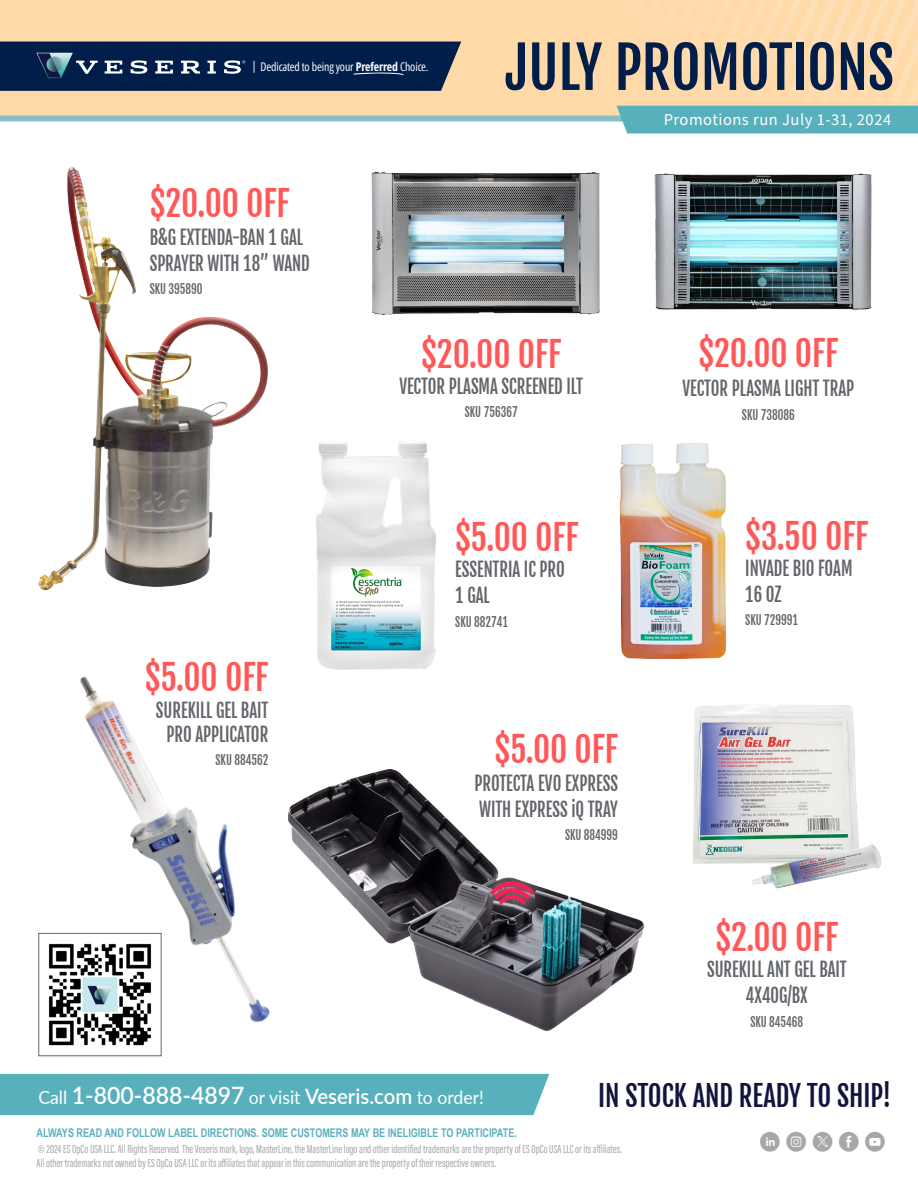
<style>
.page{position:relative;width:918px;height:1188px;background:#fff}
.page>*{position:absolute;margin:0;border:0;box-sizing:border-box;transform-origin:0 0}
.Description{font:57px "Fjalla One";color:#001e49}
.t1{font:34.5px "Fjalla One";color:#ff5859;scale:.96 1}
.Paragraph_Style_1{font:28.5px "Fjalla One";color:#12143d;scale:.93 1}
.Paragraph_Style_1-2{font:19.5px/26.4px "Fjalla One";color:#62656a;scale:.86 1}
.t2{font:19.5px "Social Media Circled";letter-spacing:.3em;color:#a7a7aa}
.t3{font:18.3px "Lato";color:#fff;scale:.96 1}
.Description-2{font:16.5px "Source Sans Pro";letter-spacing:.03em;color:#fff}
.Paragraph_Style_1-3{font:12.9px "Fjalla One";color:#62656a;scale:.86 1}
.t4{font:12px/13.5px "Acumin Pro Extra Cond";color:#a7a7aa}
.t5{font:700 12px "Arial Narrow";color:#59b0bd;scale:.92 1}
.t6{font:12px "Open Sans Condensed";letter-spacing:-.01em;color:#fff}
.s1{font-weight:700}
.s2{font-weight:600;font-size:24px}
.s3{font-weight:600;font-size:21.15px}
</style>
<div class="page">
<img style="left:322px;top:769px;width:323px;height:262px">
<img style="left:38px;top:167px;width:230px;height:423px">
<svg style="left:0;top:0;width:467px;height:122px;background:#f3d6aa"></svg>
<div style="left:0;top:1074px;width:549px;height:41px;background:#59b0bd"></div>
<svg style="left:0;top:42px;width:461px;height:49px;background:#122e54"></svg>
<svg style="left:467px;top:0;width:451px;height:134px;background:#e6d5b0"></svg>
<img style="left:371px;top:171px;width:229px;height:144px">
<img style="left:654px;top:173px;width:218px;height:137px">
<img style="left:316px;top:441px;width:120px;height:229px">
<img style="left:693px;top:704px;width:189px;height:185px">
<img style="left:46px;top:631px;width:276px;height:426px">
<img style="left:619px;top:443px;width:108px;height:216px">
<img style="left:46px;top:935px;width:114px;height:119px">
<div style="left:38px;top:933px;width:124px;height:123px;border:1px solid #62656a"></div>
<p class="t6" style="left:252px;top:58px;width:178px">| Dedicated to being your <span class="s1">Preferred</span> Choice.</p>
<p class="t1" style="left:150px;top:185px;width:147px">$20.00 OFF</p>
<p class="Paragraph_Style_1-2" style="left:150px;top:226px;width:188px;line-height:25.5px">B&amp;G EXTENDA-BAN 1 GAL<br>SPRAYER WITH 18” WAND</p>
<p class="Paragraph_Style_1-3" style="left:150px;top:282px;width:63px">SKU 395890</p>
<p class="Description" style="left:505px;top:37px;width:390px">JULY PROMOTIONS</p>
<p class="Description-2" style="left:664px;top:108px;width:229px">Promotions run July 1-31, 2024</p>
<p class="t1" style="left:145px;top:659px;width:130px">$5.00 OFF</p>
<p class="Paragraph_Style_1-2" style="left:156px;top:699px;width:132px;line-height:24px;text-align:center">SUREKILL GEL BAIT<br>PRO APPLICATOR</p>
<p class="Paragraph_Style_1-3" style="left:216px;top:753px;width:63px">SKU 884562</p>
<p class="t1" style="left:421px;top:336px;width:147px">$20.00 OFF</p>
<p class="Paragraph_Style_1-2" style="left:399px;top:374px;width:215px">VECTOR PLASMA SCREENED ILT</p>
<p class="Paragraph_Style_1-3" style="left:465px;top:405px;width:63px">SKU 756367</p>
<p class="t1" style="left:455px;top:519px;width:130px">$5.00 OFF</p>
<p class="Paragraph_Style_1-2" style="left:455px;top:557px;width:129px">ESSENTRIA IC PRO<br>1 GAL</p>
<p class="Paragraph_Style_1-3" style="left:455px;top:615px;width:63px">SKU 882741</p>
<p class="t1" style="left:495px;top:731px;width:130px">$5.00 OFF</p>
<p class="Paragraph_Style_1-2" style="left:475px;top:772px;width:168px;line-height:25.5px">PROTECTA EVO EXPRESS<br>WITH EXPRESS iQ TRAY</p>
<p class="Paragraph_Style_1-3" style="left:565px;top:828px;width:63px">SKU 884999</p>
<p class="t1" style="left:698px;top:335px;width:147px">$20.00 OFF</p>
<p class="Paragraph_Style_1-2" style="left:682px;top:376px;width:201px">VECTOR PLASMA LIGHT TRAP</p>
<p class="Paragraph_Style_1-3" style="left:742px;top:408px;width:63px">SKU 738086</p>
<p class="t1" style="left:745px;top:517px;width:130px">$3.50 OFF</p>
<p class="Paragraph_Style_1-2" style="left:745px;top:556px;width:126px">INVADE BIO FOAM<br>16 OZ</p>
<p class="Paragraph_Style_1-3" style="left:745px;top:613px;width:63px">SKU 729991</p>
<p class="t1" style="left:715px;top:919px;width:130px">$2.00 OFF</p>
<p class="Paragraph_Style_1-2" style="left:707px;top:957px;width:164px;text-align:center">SUREKILL ANT GEL BAIT<br>4X40G/BX</p>
<p class="Paragraph_Style_1-3" style="left:750px;top:1015px;width:63px">SKU 845468</p>
<p class="t3" style="left:38px;top:1084px;width:465px">Call <span class="s2">1-800-888-4897</span> or visit <span class="s3">Veseris.com</span> to order!</p>
<p class="Paragraph_Style_1" style="left:598px;top:1081px;width:317px">IN STOCK AND READY TO SHIP!</p>
<p class="t2" style="left:760px;top:1132px;width:127px">CQDEM</p>
<p class="t5" style="left:37px;top:1123px;width:524px">ALWAYS READ AND FOLLOW LABEL DIRECTIONS. SOME CUSTOMERS MAY BE INELIGIBLE TO PARTICIPATE.</p>
<p class="t4" style="left:37px;top:1142px;width:587px">© 2024 ES OpCo USA LLC. All Rights Reserved. The Veseris mark, logo, MasterLine, the MasterLine logo and other identified trademarks are the property of ES OpCo USA LLC or its affiliates.<br>All other trademarks not owned by ES OpCo USA LLC or its affiliates that appear in this communication are the property of their respective owners.</p>
</div>
